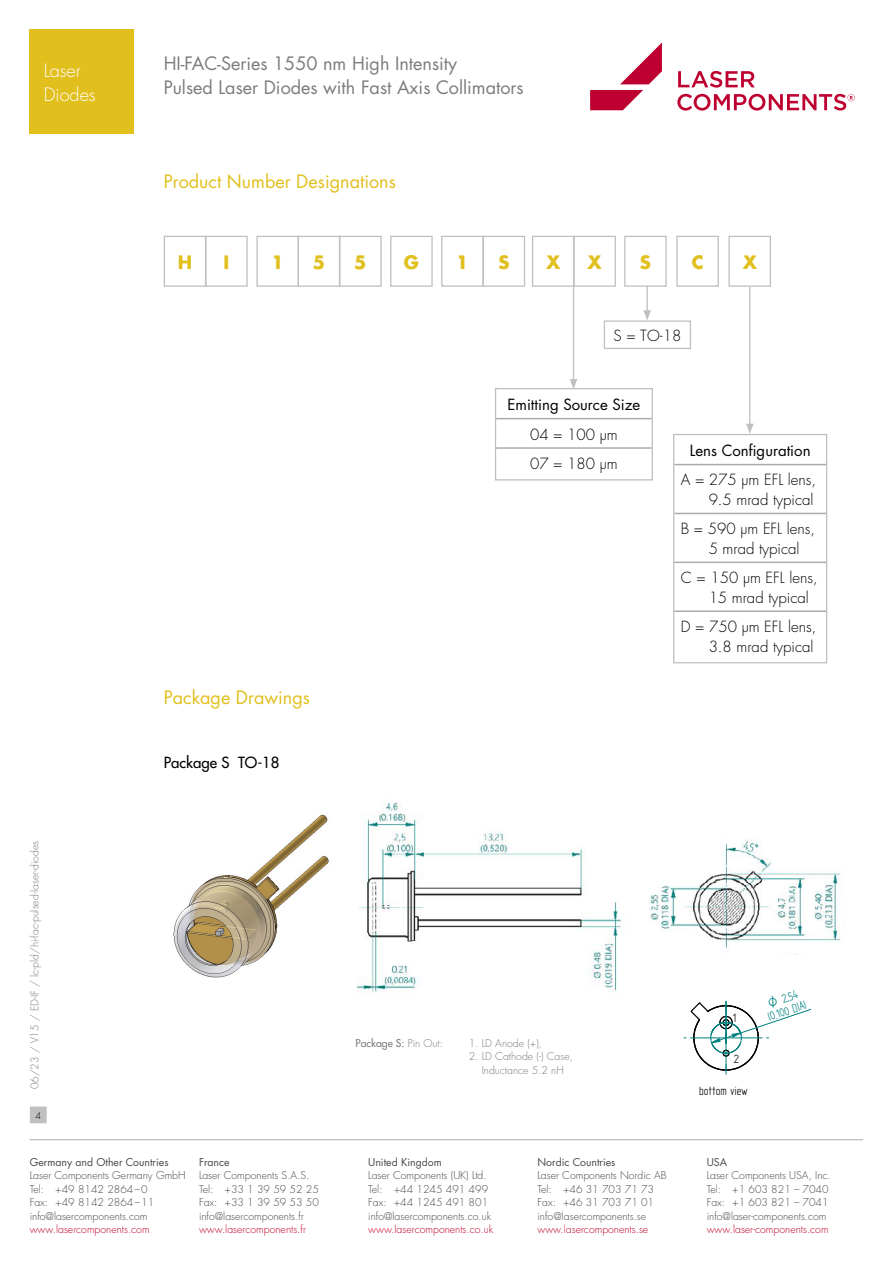
<style>
.page{position:relative;width:893px;height:1263px;background:#fff}
.page>*{position:absolute;margin:0;border:0;box-sizing:border-box;transform-origin:0 0}
.t1{font:18px/24px "Futura Std";color:#7c7c7c}
.t2{font:18px "Futura Std";color:#e1bf1d}
.t3{font:700 18px "Futura Std";color:#e1bf1d}
.t4{font:300 18px/24px "Futura Std";color:#fff}
.t5{font:300 15px/19.5px "Futura Std";color:#000}
.t6{font:15px "Futura Std";color:#000}
.t7{font:500 15px "Futura Std";color:#000}
.t8{font:13.5px/12.6px "Solid Edge ISO";color:#008080}
.t9{font:13.5px "Solid Edge ISO";color:#000}
.t10{font:300 10.5px/13.5px "Futura Std";color:#484848}
.t11{font:300 10.5px "Futura Std";color:#be0027}
.t12{font:300 10.5px/13.5px "Futura Std";color:#7c7c7c;text-align:center}
.t13{font:10.5px "Futura Std";color:#484848}
.t14{font:500 10.5px "Futura Std";color:#7c7c7c}
.t15{font:300 9px "Futura Std";color:#000}
.s1{font-weight:300}
</style>
<div class="page">
<hr style="left:30px;top:1139px;width:833px;height:1px;background:#c0c0c0">
<div style="left:31px;top:1107px;width:15px;height:16px;background:#c0c0c0"></div>
<div style="left:30px;top:1106px;width:17px;height:17px;border:1px solid #c0c0c0"></div>
<svg style="left:677px;top:71px;width:178px;height:40px"></svg>
<svg style="left:590px;top:43px;width:72px;height:67px"></svg>
<div style="left:256px;top:236px;width:43px;height:51px;border:1px solid #c0c0c0"></div>
<hr style="left:674px;top:464px;width:152px;height:1px;background:#aaa">
<hr style="left:674px;top:513px;width:152px;height:1px;background:#aaa">
<hr style="left:674px;top:562px;width:152px;height:1px;background:#aaa">
<hr style="left:674px;top:610px;width:152px;height:2px;background:#aaa">
<div style="left:673px;top:434px;width:154px;height:229px;border:1px solid #c0c0c0"></div>
<hr style="left:749px;top:287px;width:1px;height:139px;background:#c0c0c0">
<svg style="left:746px;top:424px;width:8px;height:10px"></svg>
<div style="left:298px;top:236px;width:42px;height:51px;border:1px solid #c0c0c0"></div>
<div style="left:339px;top:236px;width:43px;height:51px;border:1px solid #c0c0c0"></div>
<div style="left:390px;top:236px;width:43px;height:51px;border:1px solid #c0c0c0"></div>
<div style="left:532px;top:236px;width:42px;height:51px;border:1px solid #c0c0c0"></div>
<div style="left:573px;top:236px;width:43px;height:51px;border:1px solid #c0c0c0"></div>
<div style="left:624px;top:236px;width:43px;height:51px;border:1px solid #c0c0c0"></div>
<div style="left:441px;top:236px;width:43px;height:51px;border:1px solid #c0c0c0"></div>
<div style="left:483px;top:236px;width:42px;height:51px;border:1px solid #c0c0c0"></div>
<hr style="left:496px;top:418px;width:156px;height:1px;background:#aaa">
<hr style="left:496px;top:447px;width:156px;height:2px;background:#aaa">
<div style="left:495px;top:388px;width:158px;height:92px;border:1px solid #c0c0c0"></div>
<hr style="left:573px;top:286px;width:1px;height:95px;background:#c0c0c0">
<svg style="left:570px;top:379px;width:7px;height:10px"></svg>
<div style="left:164px;top:236px;width:42px;height:51px;border:1px solid #c0c0c0"></div>
<div style="left:205px;top:236px;width:43px;height:51px;border:1px solid #c0c0c0"></div>
<div style="left:676px;top:236px;width:43px;height:51px;border:1px solid #c0c0c0"></div>
<div style="left:728px;top:236px;width:43px;height:51px;border:1px solid #c0c0c0"></div>
<div style="left:604px;top:320px;width:87px;height:29px;border:1px solid #c0c0c0"></div>
<hr style="left:646px;top:286px;width:2px;height:27px;background:#c0c0c0">
<svg style="left:643px;top:310px;width:8px;height:10px"></svg>
<img style="left:173px;top:814px;width:156px;height:164px">
<img style="left:358px;top:802px;width:264px;height:195px">
<img style="left:650px;top:838px;width:190px;height:116px">
<div style="left:30px;top:30px;width:104px;height:104px;background:#e1bf1d"></div>
<svg style="left:650px;top:943px;width:9px;height:8px"></svg>
<svg style="left:773px;top:947px;width:12px;height:7px"></svg>
<svg style="left:808px;top:949px;width:12px;height:5px"></svg>
<svg style="left:684px;top:1001px;width:127px;height:73px"></svg>
<h1 class="t4" style="left:44px;top:59px;width:53px">Laser<br>Diodes</h1>
<p class="t12" style="left:28px;top:1089px;width:250px;rotate:-90deg">06/23 / V15 / ED-IF / lc-pld/hi-fac-pulsed-laser-diodes</p>
<p class="t15" style="left:35px;top:1110px;width:7px">4</p>
<h1 class="t1" style="left:164px;top:52px;width:362px">HI-FAC-Series 1550 nm High Intensity<br>Pulsed Laser Diodes with Fast Axis Collimators</h1>
<h1 class="t2" style="left:164px;top:169px;width:234px">Product Number Designations</h1>
<h1 class="t3" style="left:313px;top:250px;width:14px">5</h1>
<h1 class="t3" style="left:354px;top:250px;width:14px">5</h1>
<h1 class="t3" style="left:404px;top:250px;width:17px">G</h1>
<h1 class="t3" style="left:456px;top:250px;width:14px">1</h1>
<h1 class="t3" style="left:498px;top:250px;width:13px">S</h1>
<h1 class="t3" style="left:546px;top:250px;width:16px">X</h1>
<h1 class="t3" style="left:587px;top:250px;width:16px">X</h1>
<h1 class="t3" style="left:640px;top:250px;width:13px">S</h1>
<h1 class="t3" style="left:178px;top:250px;width:16px">H</h1>
<h1 class="t3" style="left:224px;top:250px;width:7px">I</h1>
<h1 class="t3" style="left:692px;top:250px;width:13px">C</h1>
<h1 class="t3" style="left:743px;top:250px;width:16px">X</h1>
<h1 class="t3" style="left:272px;top:250px;width:14px">1</h1>
<h2 class="t5" style="left:613px;top:326px;width:69px">S = TO-18</h2>
<h1 class="t2" style="left:164px;top:686px;width:148px">Package Drawings</h1>
<h2 class="t7" style="left:164px;top:753px;width:117px">Package S TO-18</h2>
<h2 class="t6" style="left:507px;top:395px;width:134px">Emitting Source Size</h2>
<h2 class="t5" style="left:530px;top:420px;width:89px;line-height:29.4px">04 = 100 µm<br>07 = 180 µm</h2>
<h2 class="t6" style="left:690px;top:441px;width:122px">Lens Configuration</h2>
<h2 class="t5" style="left:681px;top:471px;width:137px;text-align:right">A = 275 µm EFL lens,<br>9.5 mrad typical</h2>
<h2 class="t5" style="left:709px;top:520px;width:108px;text-indent:-28px">B = 590 µm EFL lens,<br>5 mrad typical</h2>
<h2 class="t5" style="left:709px;top:568px;width:111px;text-indent:-28px">C = 150 µm EFL lens,<br>15 mrad typical</h2>
<h2 class="t5" style="left:681px;top:617px;width:137px;text-align:right">D = 750 µm EFL lens,<br>3.8 mrad typical</h2>
<p class="t14" style="left:355px;top:1036px;width:89px">Package S: <span class="s1">Pin Out:</span></p>
<p class="t12" style="left:469px;top:1036px;width:75px">1. LD Anode (+),</p>
<p class="t12" style="left:469px;top:1050px;width:106px">2. LD Cathode (-) Case,<br>Inductance 5.2 nH</p>
<p class="t9" style="left:733px;top:1011px;width:5px">1</p>
<p class="t9" style="left:734px;top:1052px;width:7px">2</p>
<p class="t9" style="left:699px;top:1083px;width:50px">bottom view</p>
<p class="t8" style="left:762px;top:999px;width:41px;text-indent:19px;rotate:-19deg">2,54 (0.100 DIA)</p>
<p class="t13" style="left:30px;top:1155px;width:140px">Germany and Other Countries</p>
<p class="t10" style="left:30px;top:1169px;width:157px">Laser Components Germany GmbH<br>Tel: +49 8142 2864–0<br>Fax: +49 8142 2864–11 info@lasercomponents.com</p>
<p class="t11" style="left:30px;top:1223px;width:121px">www.lasercomponents.com</p>
<p class="t13" style="left:199px;top:1155px;width:32px">France</p>
<p class="t10" style="left:199px;top:1169px;width:121px">Laser Components S.A.S.<br>Tel: +33 1 39 59 52 25<br>Fax: +33 1 39 59 53 50 info@lasercomponents.fr</p>
<p class="t11" style="left:199px;top:1223px;width:108px">www.lasercomponents.fr</p>
<p class="t13" style="left:368px;top:1155px;width:75px">United Kingdom</p>
<p class="t10" style="left:368px;top:1169px;width:124px">Laser Components (UK) Ltd.<br>Tel: +44 1245 491 499<br>Fax: +44 1245 491 801 info@lasercomponents.co.uk</p>
<p class="t11" style="left:368px;top:1223px;width:126px">www.lasercomponents.co.uk</p>
<p class="t13" style="left:537px;top:1155px;width:79px">Nordic Countries</p>
<p class="t10" style="left:537px;top:1169px;width:131px">Laser Components Nordic AB<br>Tel: +46 31 703 71 73<br>Fax: +46 31 703 71 01 info@lasercomponents.se</p>
<p class="t11" style="left:537px;top:1223px;width:112px">www.lasercomponents.se</p>
<p class="t13" style="left:707px;top:1155px;width:22px">USA</p>
<p class="t10" style="left:707px;top:1169px;width:126px">Laser Components USA, Inc.<br>Tel: +1 603 821 – 7040<br>Fax: +1 603 821 – 7041 info@laser-components.com</p>
<p class="t11" style="left:707px;top:1223px;width:123px">www.laser-components.com</p>
</div>
